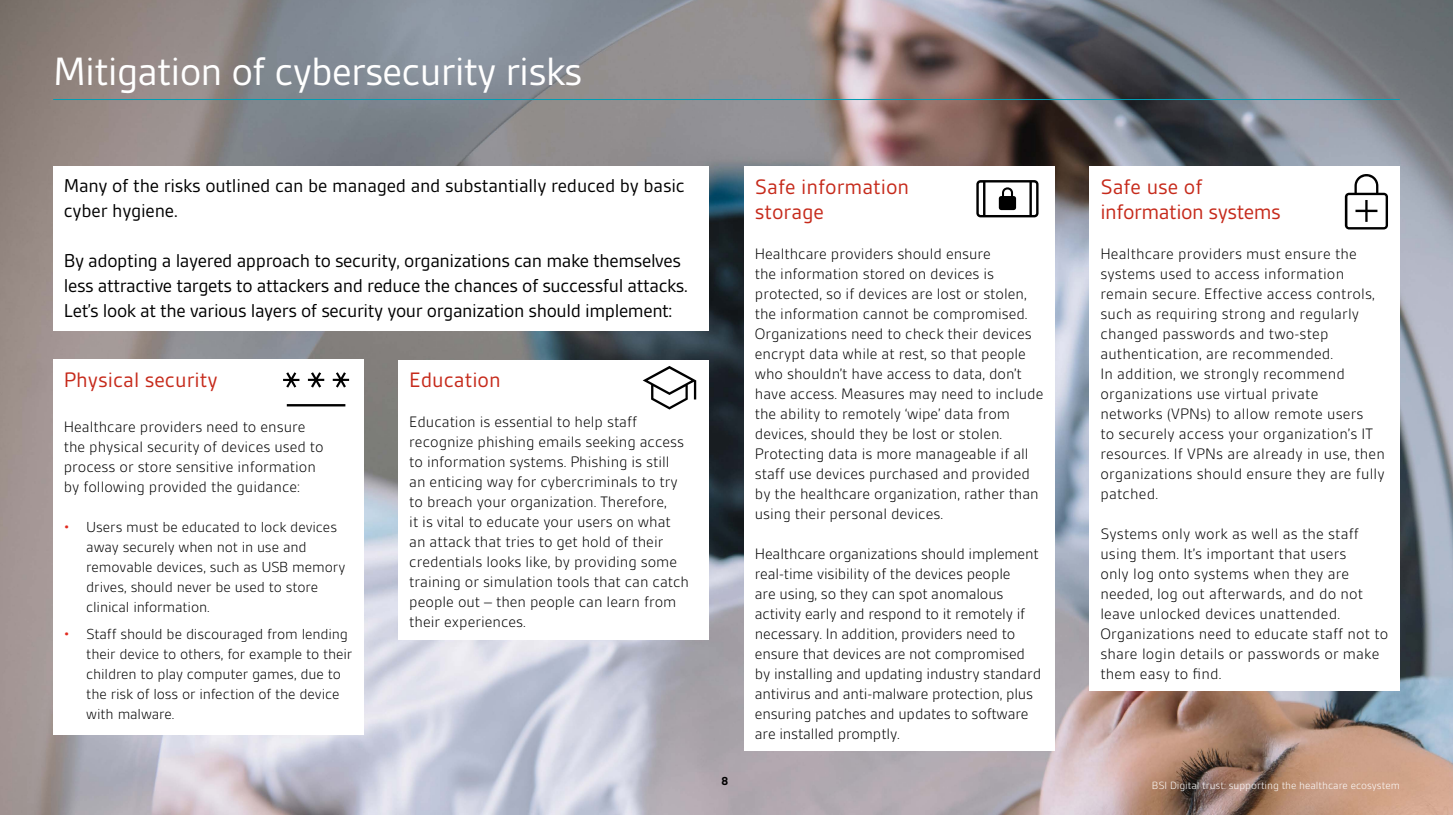
<style>
.page{position:relative;width:1453px;height:815px;background:#fff}
.page>*{position:absolute;margin:0;border:0;box-sizing:border-box;transform-origin:0 0}
.t1{font:42.5px "BSI Gesta";letter-spacing:-.02em;color:#fff}
.t2{font:22.5px/25.1px "BSI Gesta";color:#c62a1b}
.t3{font:22.5px/25.1px "BSI Gesta";letter-spacing:-.02em;color:#c62a1b}
.t4{font:20px/25px "BSI Gesta";letter-spacing:-.02em;color:#000}
.t5{font:300 16.25px/20px "BSI Gesta";color:#000}
.t6{font:300 15.62px/20px "BSI Gesta";letter-spacing:-.01em;color:#000}
.t7{font:700 12.5px "BSI Gesta";color:#000}
.t8{font:300 11.25px "BSI Gesta";color:#fff}
.s1{color:#e12b1f}
</style>
<div class="page">
<img style="left:0;top:0;width:1453px;height:815px">
<div style="left:53px;top:360px;width:310px;height:375px;background:#fff"></div>
<div style="left:399px;top:360px;width:310px;height:280px;background:#fff"></div>
<div style="left:744px;top:167px;width:310px;height:584px;background:#fff"></div>
<hr style="left:53px;top:99px;width:1347px;height:1px;background:#009eb5">
<div style="left:1090px;top:167px;width:310px;height:524px;background:#fff"></div>
<div style="left:53px;top:167px;width:656px;height:164px;background:#fff"></div>
<svg style="left:976px;top:180px;width:62px;height:37px"></svg>
<svg style="left:643px;top:366px;width:53px;height:44px"></svg>
<svg style="left:283px;top:372px;width:66px;height:34px"></svg>
<svg style="left:1345px;top:174px;width:43px;height:55px"></svg>
<h1 class="t1" style="left:53px;top:49px;width:531px">Mitigation of cybersecurity risks</h1>
<p class="t4" style="left:64px;top:173px;width:623px">Many of the risks outlined can be managed and substantially reduced by basic cyber hygiene.</p>
<p class="t4" style="left:64px;top:248px;width:625px">By adopting a layered approach to security, organizations can make themselves less attractive targets to attackers and reduce the chances of successful attacks.<br>Let’s look at the various layers of security your organization should implement:</p>
<h2 class="t2" style="left:64px;top:367px;width:155px">Physical security</h2>
<p class="t5" style="left:64px;top:417px;width:261px">Healthcare providers need to ensure the physical security of devices used to process or store sensitive information by following provided the guidance:</p>
<p class="t6" style="left:86px;top:517px;width:261px;text-indent:-23px"><span class="s1">•</span> Users must be educated to lock devices away securely when not in use and removable devices, such as USB memory drives, should never be used to store clinical information.</p>
<p class="t6" style="left:86px;top:624px;width:267px;text-indent:-23px"><span class="s1">•</span> Staff should be discouraged from lending their device to others, for example to their children to play computer games, due to the risk of loss or infection of the device with malware.</p>
<h2 class="t2" style="left:409px;top:367px;width:93px">Education</h2>
<p class="t5" style="left:409px;top:412px;width:281px">Education is essential to help staff recognize phishing emails seeking access to information systems. Phishing is still an enticing way for cybercriminals to try to breach your organization. Therefore,<br>it is vital to educate your users on what an attack that tries to get hold of their credentials looks like, by providing some training or simulation tools that can catch people out – then people can learn from their experiences.</p>
<p class="t7" style="left:721px;top:775px;width:8px">8</p>
<h2 class="t2" style="left:755px;top:174px;width:156px">Safe information storage</h2>
<p class="t5" style="left:755px;top:244px;width:290px">Healthcare providers should ensure<br>the information stored on devices is protected, so if devices are lost or stolen, the information cannot be compromised.<br>Organizations need to check their devices encrypt data while at rest, so that people who shouldn’t have access to data, don’t have access. Measures may need to include the ability to remotely ‘wipe’ data from devices, should they be lost or stolen.<br>Protecting data is more manageable if all staff use devices purchased and provided by the healthcare organization, rather than using their personal devices.</p>
<p class="t5" style="left:755px;top:544px;width:288px">Healthcare organizations should implement real-time visibility of the devices people<br>are using, so they can spot anomalous activity early and respond to it remotely if necessary. In addition, providers need to ensure that devices are not compromised by installing and updating industry standard antivirus and anti-malware protection, plus ensuring patches and updates to software are installed promptly.</p>
<h2 class="t3" style="left:1100px;top:174px;width:182px">Safe use of information systems</h2>
<p class="t5" style="left:1100px;top:244px;width:286px">Healthcare providers must ensure the systems used to access information remain secure. Effective access controls, such as requiring strong and regularly changed passwords and two-step authentication, are recommended.<br>In addition, we strongly recommend organizations use virtual private<br>networks (VPNs) to allow remote users<br>to securely access your organization’s IT resources. If VPNs are already in use, then organizations should ensure they are fully patched.</p>
<p class="t5" style="left:1100px;top:524px;width:290px">Systems only work as well as the staff using them. It’s important that users<br>only log onto systems when they are needed, log out afterwards, and do not leave unlocked devices unattended.<br>Organizations need to educate staff not to share login details or passwords or make them easy to find.</p>
<p class="t8" style="left:1152px;top:780px;width:249px">BSI Digital trust: supporting the healthcare ecosystem</p>
</div>
